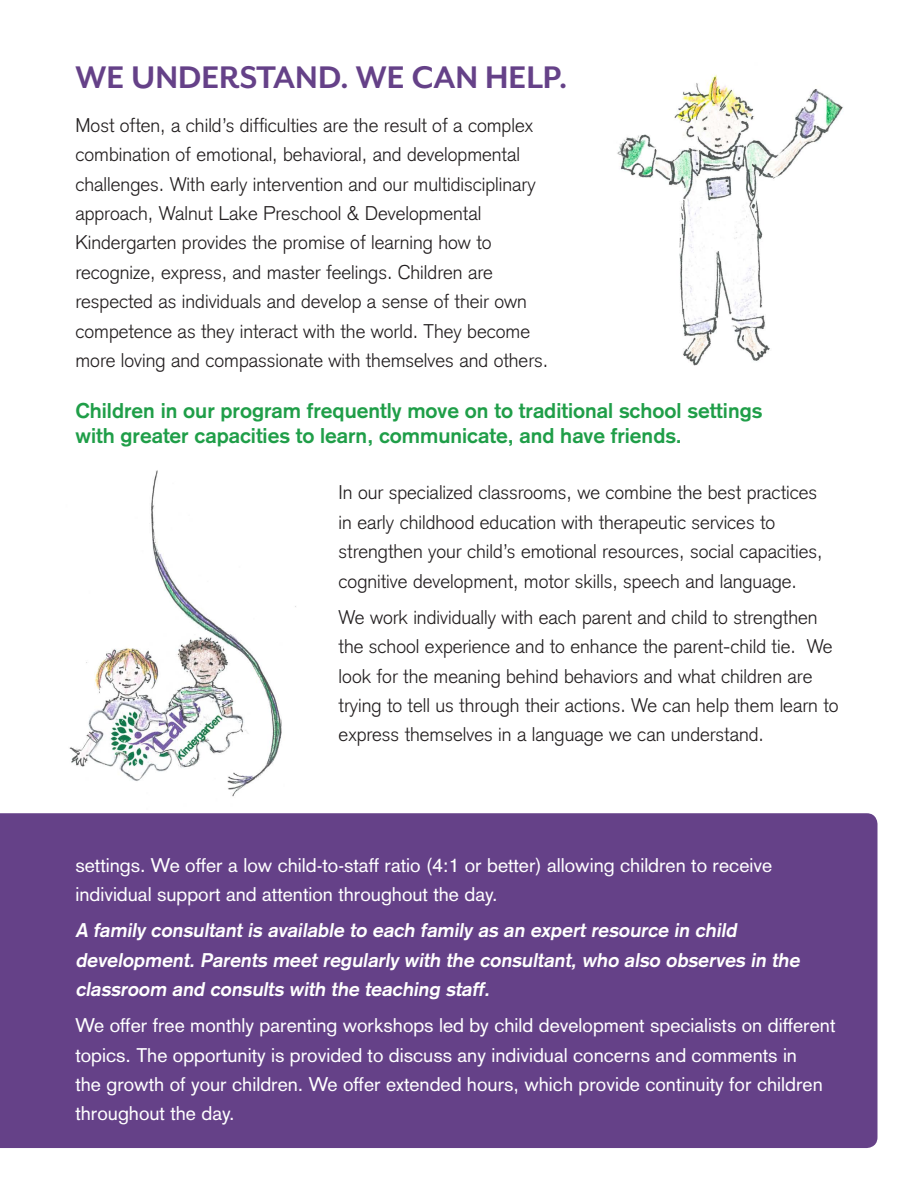
<style>
.page{position:relative;width:918px;height:1188px;background:#fff}
.page>*{position:absolute;margin:0;border:0;box-sizing:border-box;transform-origin:0 0}
.t1{font:700 36px "Mr Eaves XL San OT";color:#654188}
.t2{font:700 21px/25.2px "Akzidenz Grotesk";color:#1f9e48}
.t3{font:300 19.5px/29.4px "Akzidenz Grotesk";color:#231f20}
.t4{font:19.5px/29.4px "Akzidenz Grotesk";color:#fff}
.t5{font:italic 700 19.5px/29.4px "Akzidenz Grotesk";color:#fff}
</style>
<div class="page">
<img style="left:69px;top:470px;width:227px;height:327px">
<div style="left:0;top:813px;width:878px;height:335px;background:#654188"></div>
<img style="left:617px;top:74px;width:226px;height:292px">
<p class="t1" style="left:75px;top:59px;width:494px">WE UNDERSTAND. WE CAN HELP.</p>
<p class="t3" style="left:75px;top:110px;width:474px">Most often, a child’s difficulties are the result of a complex combination of emotional, behavioral, and developmental challenges. With early intervention and our multidisciplinary approach, Walnut Lake Preschool &amp; Developmental Kindergarten provides the promise of learning how to recognize, express, and master feelings. Children are respected as individuals and develop a sense of their own competence as they interact with the world. They become more loving and compassionate with themselves and others.</p>
<p class="t2" style="left:75px;top:398px;width:688px">Children in our program frequently move on to traditional school settings with greater capacities to learn, communicate, and have friends.</p>
<p class="t3" style="left:339px;top:478px;width:485px">In our specialized classrooms, we combine the best practices in early childhood education with therapeutic services to strengthen your child’s emotional resources, social capacities, cognitive development, motor skills, speech and language.</p>
<p class="t3" style="left:339px;top:602px;width:501px">We work individually with each parent and child to strengthen the school experience and to enhance the parent-child tie. We look for the meaning behind behaviors and what children are trying to tell us through their actions. We can help them learn to express themselves in a language we can understand.</p>
<p class="t4" style="left:75px;top:850px;width:698px">settings. We offer a low child-to-staff ratio (4:1 or better) allowing children to receive individual support and attention throughout the day.</p>
<p class="t5" style="left:75px;top:915px;width:729px">A family consultant is available to each family as an expert resource in child development. Parents meet regularly with the consultant, who also observes in the classroom and consults with the teaching staff.</p>
<p class="t4" style="left:75px;top:1011px;width:762px">We offer free monthly parenting workshops led by child development specialists on different topics. The opportunity is provided to discuss any individual concerns and comments in<br>the growth of your children. We offer extended hours, which provide continuity for children throughout the day.</p>
</div>
